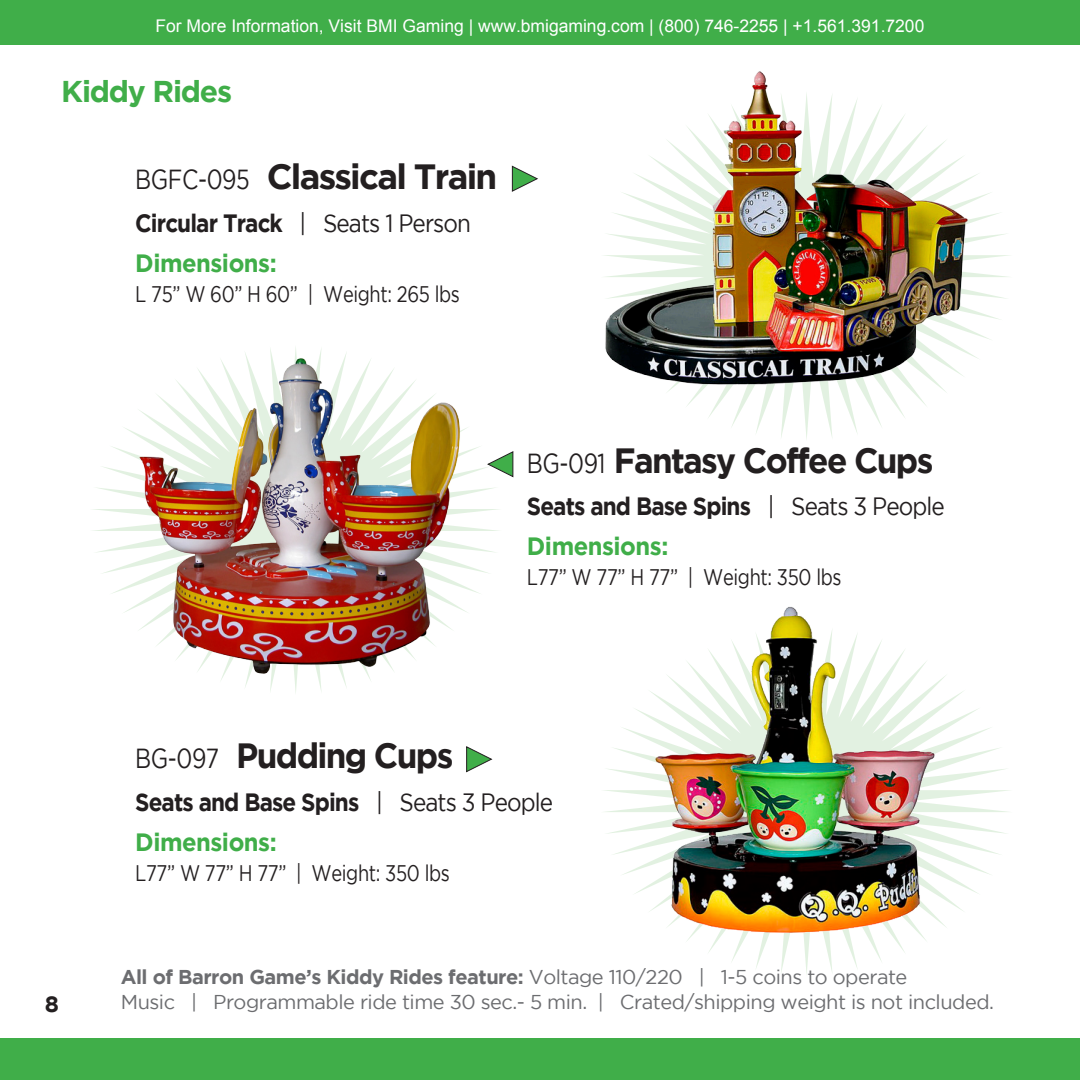
<style>
.page{position:relative;width:1080px;height:1080px;background:#fff}
.page>*{position:absolute;margin:0;border:0;box-sizing:border-box;transform-origin:0 0}
.t1{font:700 35px "Gotham";letter-spacing:-.05em;color:#231f20;scale:.95 1}
.t2{font:700 35px "Gotham";letter-spacing:-.05em;color:#231f20}
.t3{font:700 30px "Gotham";letter-spacing:-.04em;color:#40ae49}
.t4{font:700 25px "Gotham";letter-spacing:-.04em;color:#231f20;scale:.9 1}
.t5{font:700 25px "Gotham";letter-spacing:-.02em;color:#40ae49;scale:.95 1}
.t6{font:22.5px "Gotham";letter-spacing:-.02em;color:#231f20;scale:.81 1}
.t7{font:700 22.5px "Gotham";color:#231f20}
.t8{font:20px/25px "Gotham";letter-spacing:-.025em;color:#6c6d70}
.t9{font:17.5px "Arial";color:#fff}
.s1{font-weight:400;font-size:27.5px}
.s2{font-weight:400}
.s3{font-weight:700}
</style>
<div class="page">
<svg style="left:687px;top:192px;width:323px;height:247px"></svg>
<img style="left:604px;top:71px;width:375px;height:323px">
<svg style="left:93px;top:347px;width:406px;height:346px"></svg>
<svg style="left:604px;top:691px;width:406px;height:283px"></svg>
<svg style="left:466px;top:746px;width:26px;height:27px"></svg>
<svg style="left:512px;top:165px;width:26px;height:27px"></svg>
<svg style="left:487px;top:451px;width:27px;height:27px"></svg>
<img style="left:643px;top:607px;width:309px;height:330px">
<img style="left:129px;top:353px;width:339px;height:329px">
<div style="left:0;top:1038px;width:1080px;height:42px;background:#40ae49"></div>
<div style="left:0;top:0;width:1080px;height:45px;background:#40ae49"></div>
<p class="t9" style="left:156px;top:15px;width:770px">For More Information, Visit BMI Gaming | www.bmigaming.com | (800) 746-2255 | +1.561.391.7200</p>
<p class="t3" style="left:61px;top:74px;width:172px">Kiddy Rides</p>
<p class="t2" style="left:135px;top:157px;width:364px"><span class="s1">BGFC-095</span> Classical Train</p>
<p class="t4" style="left:135px;top:208px;width:375px">Circular Track <span class="s2">| Seats 1 Person</span></p>
<p class="t5" style="left:135px;top:248px;width:150px">Dimensions:</p>
<p class="t6" style="left:135px;top:281px;width:402px">L 75” W 60” H 60” | Weight: 265 lbs</p>
<p class="t1" style="left:527px;top:440px;width:429px"><span class="s1">BG-091</span> Fantasy Coffee Cups</p>
<p class="t4" style="left:527px;top:492px;width:466px">Seats and Base Spins <span class="s2">| Seats 3 People</span></p>
<p class="t5" style="left:527px;top:532px;width:150px">Dimensions:</p>
<p class="t6" style="left:527px;top:565px;width:390px">L77” W 77” H 77” | Weight: 350 lbs</p>
<p class="t7" style="left:45px;top:991px;width:16px">8</p>
<p class="t1" style="left:135px;top:736px;width:336px"><span class="s1">BG-097</span> Pudding Cups</p>
<p class="t4" style="left:135px;top:788px;width:466px">Seats and Base Spins <span class="s2">| Seats 3 People</span></p>
<p class="t5" style="left:135px;top:828px;width:150px">Dimensions:</p>
<p class="t6" style="left:135px;top:861px;width:390px">L77” W 77” H 77” | Weight: 350 lbs</p>
<p class="t8" style="left:121px;top:964px;width:875px"><span class="s3">All of Barron Game’s Kiddy Rides feature:</span> Voltage 110/220 | 1-5 coins to operate<br>Music | Programmable ride time 30 sec.- 5 min. | Crated/shipping weight is not included.</p>
</div>
